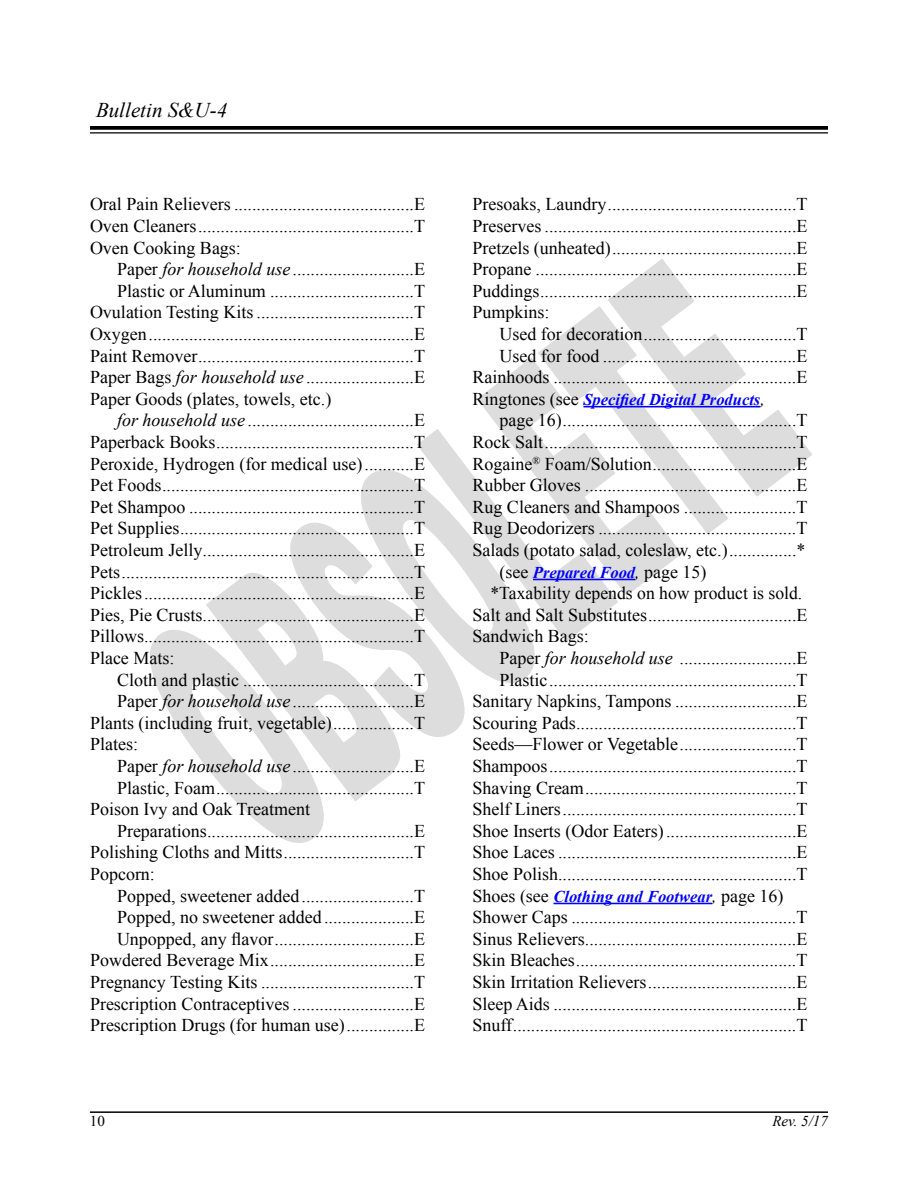
<style>
.page{position:relative;width:918px;height:1188px;background:#fff}
.page>*{position:absolute;margin:0;border:0;box-sizing:border-box;transform-origin:0 0}
.t1{font:italic 21px "Times New Roman";color:#000}
.t2{font:18px/21.6px "Times New Roman";color:#000;text-align:justify}
.t3{font:italic 700 16.5px "Times New Roman";color:#00f}
.t4{font:italic 15px "Times New Roman";color:#000}
.t5{font:15px "Times New Roman";color:#000}
.s1{font-style:italic}
.s2{font-weight:400;font-style:normal;font-size:18px;color:#000}
.s3{font-weight:400;font-size:18px;color:#000}
</style>
<div class="page">
<svg style="left:150px;top:259px;width:662px;height:584px"></svg>
<svg style="left:90px;top:126px;width:738px;height:4px;background:#0f0f0f"></svg>
<hr style="left:90px;top:132px;width:738px;height:2px;background:#000">
<hr style="left:90px;top:1111px;width:738px;height:2px;background:#000">
<hr style="left:583px;top:406px;width:177px;height:1px;background:#00f">
<hr style="left:533px;top:579px;width:102px;height:1px;background:#00f">
<hr style="left:553px;top:903px;width:159px;height:1px;background:#00f">
<p class="t1" style="left:96px;top:95px;width:133px">Bulletin S&amp;U-4</p>
<p class="t2" style="left:90px;top:193px;width:336px">Oral Pain Relievers ........................................E Oven Cleaners................................................T Oven Cooking Bags:</p>
<p class="t2" style="left:117px;top:258px;width:309px">Paper <span class="s1">for household use</span> ...........................E</p>
<p class="t2" style="left:117px;top:280px;width:309px">Plastic or Aluminum ................................T</p>
<p class="t2" style="left:90px;top:301px;width:336px">Ovulation Testing Kits ...................................T</p>
<p class="t2" style="left:90px;top:323px;width:336px">Oxygen...........................................................E</p>
<p class="t2" style="left:90px;top:345px;width:336px">Paint Remover................................................T</p>
<p class="t2" style="left:90px;top:366px;width:336px">Paper Bags <span class="s1">for household use</span> ........................E</p>
<p class="t2" style="left:90px;top:388px;width:243px">Paper Goods (plates, towels, etc.)</p>
<p class="t2" style="left:117px;top:409px;width:309px"><span class="s1">for household use</span> .....................................E</p>
<p class="t2" style="left:90px;top:431px;width:336px">Paperback Books............................................T</p>
<p class="t2" style="left:90px;top:453px;width:336px">Peroxide, Hydrogen (for medical use)...........E</p>
<p class="t2" style="left:90px;top:474px;width:336px">Pet Foods........................................................T</p>
<p class="t2" style="left:90px;top:496px;width:336px">Pet Shampoo ..................................................T</p>
<p class="t2" style="left:90px;top:517px;width:336px">Pet Supplies....................................................T</p>
<p class="t2" style="left:90px;top:539px;width:336px">Petroleum Jelly...............................................E</p>
<p class="t2" style="left:90px;top:561px;width:336px">Pets.................................................................T</p>
<p class="t2" style="left:90px;top:582px;width:336px">Pickles............................................................E</p>
<p class="t2" style="left:90px;top:604px;width:336px">Pies, Pie Crusts...............................................E</p>
<p class="t2" style="left:90px;top:625px;width:336px">Pillows............................................................T</p>
<p class="t2" style="left:90px;top:647px;width:86px">Place Mats:</p>
<p class="t2" style="left:117px;top:669px;width:309px">Cloth and plastic ......................................T</p>
<p class="t2" style="left:117px;top:690px;width:309px">Paper <span class="s1">for household use</span> ...........................E</p>
<p class="t2" style="left:90px;top:712px;width:336px">Plants (including fruit, vegetable)..................T</p>
<p class="t2" style="left:90px;top:733px;width:50px">Plates:</p>
<p class="t2" style="left:117px;top:755px;width:309px">Paper <span class="s1">for household use</span> ...........................E</p>
<p class="t2" style="left:117px;top:777px;width:309px">Plastic, Foam............................................T</p>
<p class="t2" style="left:90px;top:798px;width:222px">Poison Ivy and Oak Treatment</p>
<p class="t2" style="left:117px;top:820px;width:309px">Preparations..............................................E</p>
<p class="t2" style="left:90px;top:841px;width:336px">Polishing Cloths and Mitts.............................T</p>
<p class="t2" style="left:90px;top:863px;width:66px">Popcorn:</p>
<p class="t2" style="left:117px;top:885px;width:309px">Popped, sweetener added.........................T</p>
<p class="t2" style="left:117px;top:906px;width:309px">Popped, no sweetener added....................E</p>
<p class="t2" style="left:117px;top:928px;width:309px">Unpopped, any flavor...............................E</p>
<p class="t2" style="left:90px;top:949px;width:336px">Powdered Beverage Mix................................E</p>
<p class="t2" style="left:90px;top:971px;width:337px">Pregnancy Testing Kits ..................................T</p>
<p class="t2" style="left:90px;top:993px;width:336px">Prescription Contraceptives ...........................E</p>
<p class="t2" style="left:90px;top:1014px;width:336px">Prescription Drugs (for human use)...............E</p>
<p class="t2" style="left:472px;top:193px;width:336px">Presoaks, Laundry..........................................T Preserves ........................................................E Pretzels (unheated).........................................E Propane ..........................................................E Puddings.........................................................E Pumpkins:</p>
<p class="t2" style="left:472px;top:323px;width:337px;text-align:right">Used for decoration..................................T<br>Used for food ...........................................E<br>Rainhoods ......................................................E</p>
<p class="t3" style="left:472px;top:388px;width:294px"><span class="s2">Ringtones (see</span> Specified Digital Products<span class="s3">,</span></p>
<p class="t2" style="left:472px;top:409px;width:337px;text-indent:27px">page 16)....................................................T Rock Salt........................................................T Rogaine<sup>®</sup> Foam/Solution................................E Rubber Gloves ...............................................E Rug Cleaners and Shampoos .........................T Rug Deodorizers ............................................T Salads (potato salad, coleslaw, etc.)...............*</p>
<p class="t3" style="left:499px;top:561px;width:209px"><span class="s2">(see</span> Prepared Food<span class="s3">,</span> <span class="s2">page 15)</span></p>
<p class="t2" style="left:472px;top:582px;width:336px;text-align:left;text-indent:18px">*Taxability depends on how product is sold.<br>Salt and Salt Substitutes.................................E<br>Sandwich Bags:</p>
<p class="t2" style="left:472px;top:647px;width:336px;text-align:right">Paper <span class="s1">for household use</span> ..........................E Plastic.......................................................T Sanitary Napkins, Tampons ...........................E Scouring Pads.................................................T Seeds—Flower or Vegetable..........................T Shampoos.......................................................T Shaving Cream...............................................T Shelf Liners....................................................T Shoe Inserts (Odor Eaters).............................E Shoe Laces .....................................................E Shoe Polish.....................................................T</p>
<p class="t3" style="left:472px;top:885px;width:313px"><span class="s2">Shoes (see</span> Clothing and Footwear<span class="s3">,</span> <span class="s2">page 16)</span></p>
<p class="t2" style="left:472px;top:906px;width:336px">Shower Caps ..................................................T Sinus Relievers...............................................E Skin Bleaches.................................................T Skin Irritation Relievers.................................E Sleep Aids ......................................................E Snuff...............................................................T</p>
<p class="t5" style="left:90px;top:1111px;width:16px">10</p>
<p class="t4" style="left:772px;top:1111px;width:57px">Rev. 5/17</p>
</div>
